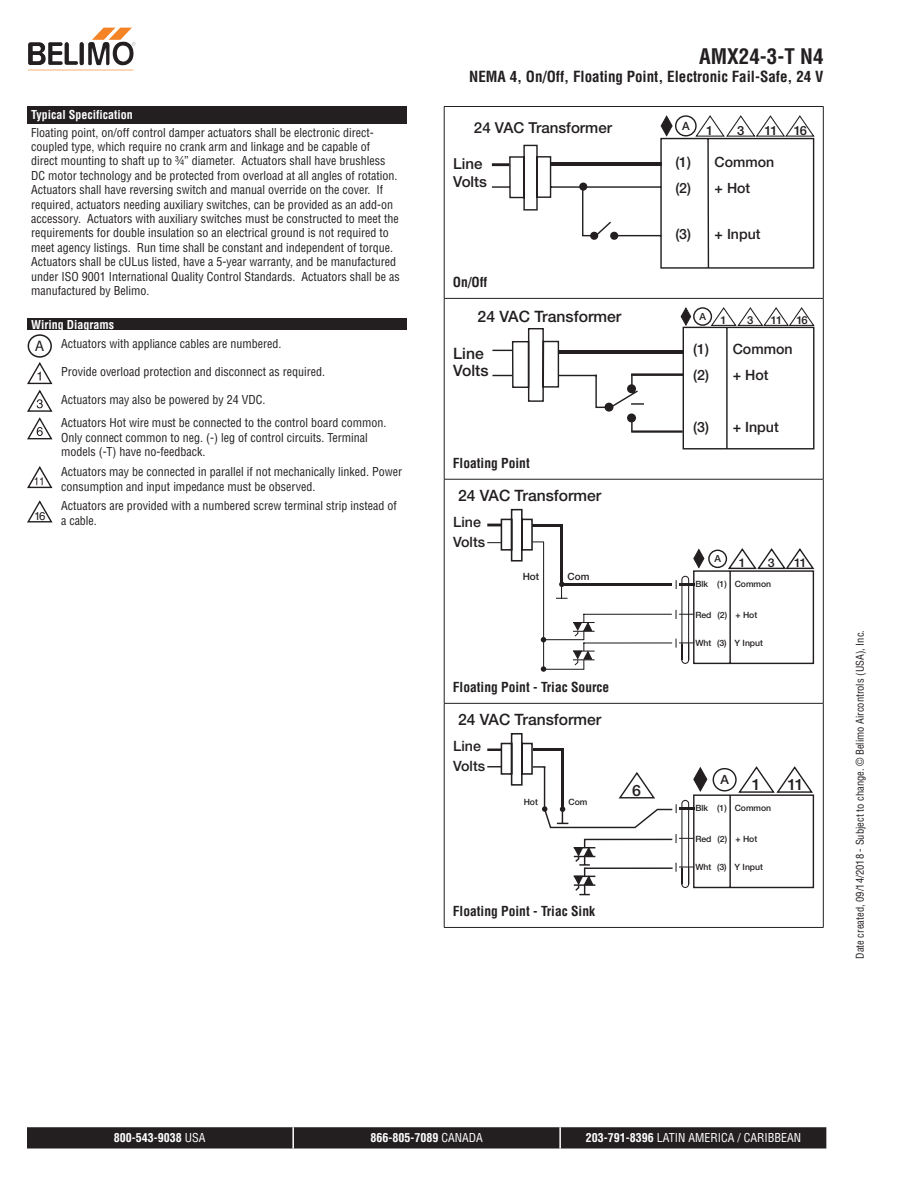
<style>
.page{position:relative;width:918px;height:1188px;background:#fff}
.page>*{position:absolute;margin:0;border:0;box-sizing:border-box;transform-origin:0 0}
.Header_AM_right{font:700 condensed 21px "Helvetica";color:#231f20}
.t1{font:500 15.75px/16.4px "Helvetica Neue";color:#231f20}
.t2{font:500 15.6px "Helvetica Neue";color:#231f20}
.t3{font:15.3px "Myriad Pro";color:#231f20}
.t4{font:500 15.15px/18.5px "Helvetica Neue";color:#231f20}
.Subheader_AM_right{font:700 condensed 15px "Helvetica";color:#231f20}
.t5{font:500 14.25px/20px "Helvetica Neue";color:#231f20}
.t6{font:500 14.1px "Helvetica Neue";color:#231f20}
.Tabellentext_9pt_0_5{font:700 condensed 13.5px "Helvetica";color:#231f20}
.t7{font:500 12.75px "Helvetica Neue";color:#231f20}
.t8{font:500 12.15px "Helvetica Neue";color:#231f20}
.t9{font:condensed 12px/14.4px "Helvetica";color:#231f20}
.Footer_AM_center{font:700 condensed 12px "Helvetica";color:#fff}
.Footer_AM_center-2{font:condensed 12px "Helvetica";color:#fff}
.Tabellentext_1mm_Ein{font:700 condensed 12px "Helvetica";color:#fff}
.t10{font:11.4px "Helvetica";color:#231f20}
.t11{font:500 11.4px "Helvetica Neue";color:#231f20}
.t12{font:500 10.95px "Helvetica Neue";color:#231f20}
.t13{font:condensed 10.5px "Helvetica";color:#231f20}
.t14{font:500 9.9px "Helvetica Neue";letter-spacing:-.005em;color:#231f20}
.t15{font:500 9.75px "Helvetica Neue";color:#231f20}
.t16{font:500 8.7px "Helvetica Neue";color:#231f20}
.s1{font-weight:400}
.s2{font-weight:700}
</style>
<div class="page">
<div style="left:27px;top:106px;width:379px;height:17px;background:#231f20"></div>
<div style="left:27px;top:319px;width:379px;height:11px;background:#231f20"></div>
<div style="left:28px;top:334px;width:24px;height:24px;border:2px solid #231f20;border-radius:50%"></div>
<svg style="left:27px;top:362px;width:26px;height:22px"></svg>
<svg style="left:27px;top:390px;width:26px;height:49px"></svg>
<svg style="left:27px;top:466px;width:26px;height:22px"></svg>
<svg style="left:27px;top:500px;width:26px;height:23px"></svg>
<hr style="left:444px;top:107px;width:1px;height:191px;background:#231f20">
<hr style="left:823px;top:107px;width:1px;height:191px;background:#231f20">
<hr style="left:444px;top:299px;width:1px;height:180px;background:#231f20">
<hr style="left:823px;top:299px;width:1px;height:180px;background:#231f20">
<hr style="left:444px;top:479px;width:1px;height:224px;background:#231f20">
<hr style="left:823px;top:479px;width:1px;height:224px;background:#231f20">
<hr style="left:444px;top:704px;width:1px;height:223px;background:#231f20">
<hr style="left:823px;top:704px;width:1px;height:223px;background:#231f20">
<hr style="left:444px;top:106px;width:379px;height:1px;background:#231f20">
<hr style="left:444px;top:298px;width:379px;height:1px;background:#231f20">
<hr style="left:444px;top:479px;width:379px;height:1px;background:#231f20">
<hr style="left:444px;top:703px;width:379px;height:1px;background:#231f20">
<hr style="left:444px;top:927px;width:379px;height:1px;background:#231f20">
<svg style="left:491px;top:115px;width:324px;height:154px"></svg>
<div style="left:675px;top:115px;width:22px;height:22px;border:1px solid #231f20;border-radius:50%"></div>
<svg style="left:492px;top:307px;width:323px;height:142px"></svg>
<div style="left:693px;top:307px;width:19px;height:19px;border:1px solid #231f20;border-radius:50%"></div>
<hr style="left:544px;top:669px;width:40px;height:1px;background:#231f20">
<hr style="left:560px;top:524px;width:3px;height:61px;background:#231f20">
<hr style="left:532px;top:524px;width:31px;height:2px;background:#231f20">
<hr style="left:562px;top:583px;width:110px;height:3px;background:#231f20">
<svg style="left:487px;top:508px;width:57px;height:54px"></svg>
<hr style="left:583px;top:614px;width:89px;height:1px;background:#231f20">
<hr style="left:583px;top:642px;width:89px;height:2px;background:#231f20">
<hr style="left:544px;top:639px;width:40px;height:1px;background:#231f20">
<hr style="left:543px;top:542px;width:1px;height:128px;background:#231f20">
<svg style="left:556px;top:582px;width:12px;height:17px"></svg>
<svg style="left:541px;top:666px;width:5px;height:6px"></svg>
<svg style="left:541px;top:637px;width:5px;height:5px"></svg>
<svg style="left:572px;top:614px;width:24px;height:55px"></svg>
<svg style="left:676px;top:548px;width:139px;height:117px"></svg>
<div style="left:708px;top:550px;width:19px;height:18px;border:1px solid #231f20;border-radius:50%"></div>
<svg style="left:487px;top:733px;width:328px;height:162px"></svg>
<img style="left:91px;top:27px;width:41px;height:34px">
<svg style="left:27px;top:1127px;width:799px;height:22px;background:#2a2627"></svg>
<hr style="left:292px;top:1127px;width:2px;height:22px;background:#fff">
<hr style="left:559px;top:1127px;width:2px;height:22px;background:#fff">
<p class="Footer_AM_center" style="left:31px;top:107px;width:103px">Typical Specification</p>
<p class="t9" style="left:31px;top:125px;width:370px">Floating point, on/off control damper actuators shall be electronic direct&shy;coupled type, which require no crank arm and linkage and be capable of<br>direct mounting to shaft up to ¾” diameter. Actuators shall have brushless DC motor technology and be protected from overload at all angles of rotation.<br>Actuators shall have reversing switch and manual override on the cover. If required, actuators needing auxiliary switches, can be provided as an add-on accessory. Actuators with auxiliary switches must be constructed to meet the requirements for double insulation so an electrical ground is not required to meet agency listings. Run time shall be constant and independent of torque.<br>Actuators shall be cULus listed, have a 5-year warranty, and be manufactured under ISO 9001 International Quality Control Standards. Actuators shall be as manufactured by Belimo.</p>
<p class="Tabellentext_1mm_Ein" style="left:31px;top:317px;width:84px">Wiring Diagrams</p>
<p class="t3" style="left:35px;top:336px;width:11px">A</p>
<p class="t9" style="left:61px;top:337px;width:222px">Actuators with appliance cables are numbered.</p>
<p class="t9" style="left:61px;top:364px;width:266px">Provide overload protection and disconnect as required.</p>
<p class="t9" style="left:61px;top:392px;width:206px">Actuators may also be powered by 24 VDC.</p>
<p class="t9" style="left:61px;top:416px;width:327px">Actuators Hot wire must be connected to the control board common.<br>Only connect common to neg. (-) leg of control circuits. Terminal models (-T) have no-feedback.</p>
<p class="t9" style="left:61px;top:465px;width:343px">Actuators may be connected in parallel if not mechanically linked. Power consumption and input impedance must be observed.</p>
<p class="t10" style="left:34px;top:509px;width:13px">16</p>
<p class="t9" style="left:61px;top:499px;width:337px">Actuators are provided with a numbered screw terminal strip instead of a cable.</p>
<p class="Header_AM_right" style="left:699px;top:43px;width:126px">AMX24-3-T N4</p>
<p class="Subheader_AM_right" style="left:469px;top:67px;width:356px">NEMA 4, On/Off, Floating Point, Electronic Fail-Safe, 24 V</p>
<p class="t4" style="left:474px;top:118px;width:140px">24 VAC Transformer</p>
<p class="t4" style="left:453px;top:154px;width:35px">Line<br>Volts</p>
<p class="Tabellentext_9pt_0_5" style="left:453px;top:274px;width:36px">On/Off</p>
<p class="t11" style="left:682px;top:119px;width:9px">A</p>
<p class="t6" style="left:675px;top:154px;width:17px">(1)</p>
<p class="t6" style="left:715px;top:154px;width:61px">Common</p>
<p class="t6" style="left:675px;top:180px;width:17px">(2)</p>
<p class="t6" style="left:715px;top:180px;width:37px">+ Hot</p>
<p class="t6" style="left:675px;top:226px;width:17px">(3)</p>
<p class="t6" style="left:715px;top:226px;width:47px">+ Input</p>
<p class="t7" style="left:706px;top:123px;width:9px">1</p>
<p class="t7" style="left:737px;top:123px;width:9px">3</p>
<p class="t7" style="left:765px;top:123px;width:15px">11</p>
<p class="t7" style="left:794px;top:123px;width:15px">16</p>
<p class="t1" style="left:478px;top:308px;width:145px">24 VAC Transformer</p>
<p class="t14" style="left:699px;top:310px;width:8px">A</p>
<p class="t12" style="left:720px;top:314px;width:8px">1</p>
<p class="t12" style="left:747px;top:314px;width:8px">3</p>
<p class="t12" style="left:771px;top:314px;width:13px">11</p>
<p class="t12" style="left:797px;top:314px;width:13px">16</p>
<p class="t1" style="left:453px;top:345px;width:37px">Line<br>Volts</p>
<p class="Tabellentext_9pt_0_5" style="left:453px;top:454px;width:78px">Floating Point</p>
<p class="t2" style="left:458px;top:486px;width:145px">24 VAC Transformer</p>
<p class="t5" style="left:453px;top:512px;width:33px">Line<br>Volts</p>
<p class="t14" style="left:523px;top:570px;width:18px">Hot</p>
<p class="t14" style="left:568px;top:570px;width:23px">Com</p>
<p class="Tabellentext_9pt_0_5" style="left:453px;top:679px;width:158px">Floating Point - Triac Source</p>
<p class="t2" style="left:458px;top:711px;width:145px">24 VAC Transformer</p>
<p class="t5" style="left:453px;top:736px;width:33px">Line<br>Volts</p>
<p class="t16" style="left:524px;top:796px;width:16px">Hot</p>
<p class="t16" style="left:569px;top:796px;width:20px">Com</p>
<p class="t2" style="left:632px;top:781px;width:10px">6</p>
<p class="Tabellentext_9pt_0_5" style="left:453px;top:903px;width:144px">Floating Point - Triac Sink</p>
<p class="t5" style="left:693px;top:339px;width:17px">(1)</p>
<p class="t5" style="left:733px;top:339px;width:61px">Common</p>
<p class="t5" style="left:693px;top:365px;width:17px">(2)</p>
<p class="t5" style="left:733px;top:365px;width:37px">+ Hot</p>
<p class="t5" style="left:693px;top:417px;width:17px">(3)</p>
<p class="t5" style="left:733px;top:417px;width:48px">+ Input</p>
<p class="t15" style="left:714px;top:553px;width:8px">A</p>
<p class="t16" style="left:695px;top:579px;width:77px">Blk (1) Common</p>
<p class="t16" style="left:695px;top:609px;width:63px">Red (2) + Hot</p>
<p class="t16" style="left:695px;top:638px;width:69px">Wht (3) Y Input</p>
<p class="t8" style="left:739px;top:556px;width:8px">1</p>
<p class="t8" style="left:768px;top:556px;width:8px">3</p>
<p class="t8" style="left:794px;top:556px;width:14px">11</p>
<p class="t7" style="left:720px;top:772px;width:10px">A</p>
<p class="t16" style="left:695px;top:803px;width:77px">Blk (1) Common</p>
<p class="t16" style="left:695px;top:833px;width:63px">Red (2) + Hot</p>
<p class="t16" style="left:695px;top:862px;width:69px">Wht (3) Y Input</p>
<p class="t2" style="left:752px;top:776px;width:10px">1</p>
<p class="t2" style="left:787px;top:776px;width:18px">11</p>
<p class="t13" style="left:853px;top:959px;width:330px;rotate:-90deg">Date created, 09/14/2018 - Subject to change. © Belimo Aircontrols (USA), Inc.</p>
<p class="Footer_AM_center" style="left:114px;top:1130px;width:93px">800-543-9038 <span class="s1">USA</span></p>
<p class="Footer_AM_center" style="left:371px;top:1130px;width:114px">866-805-7089 <span class="s1">CANADA</span></p>
<p class="Footer_AM_center-2" style="left:586px;top:1130px;width:217px"><span class="s2">203-791-8396</span> LATIN AMERICA / CARIBBEAN</p>
</div>
